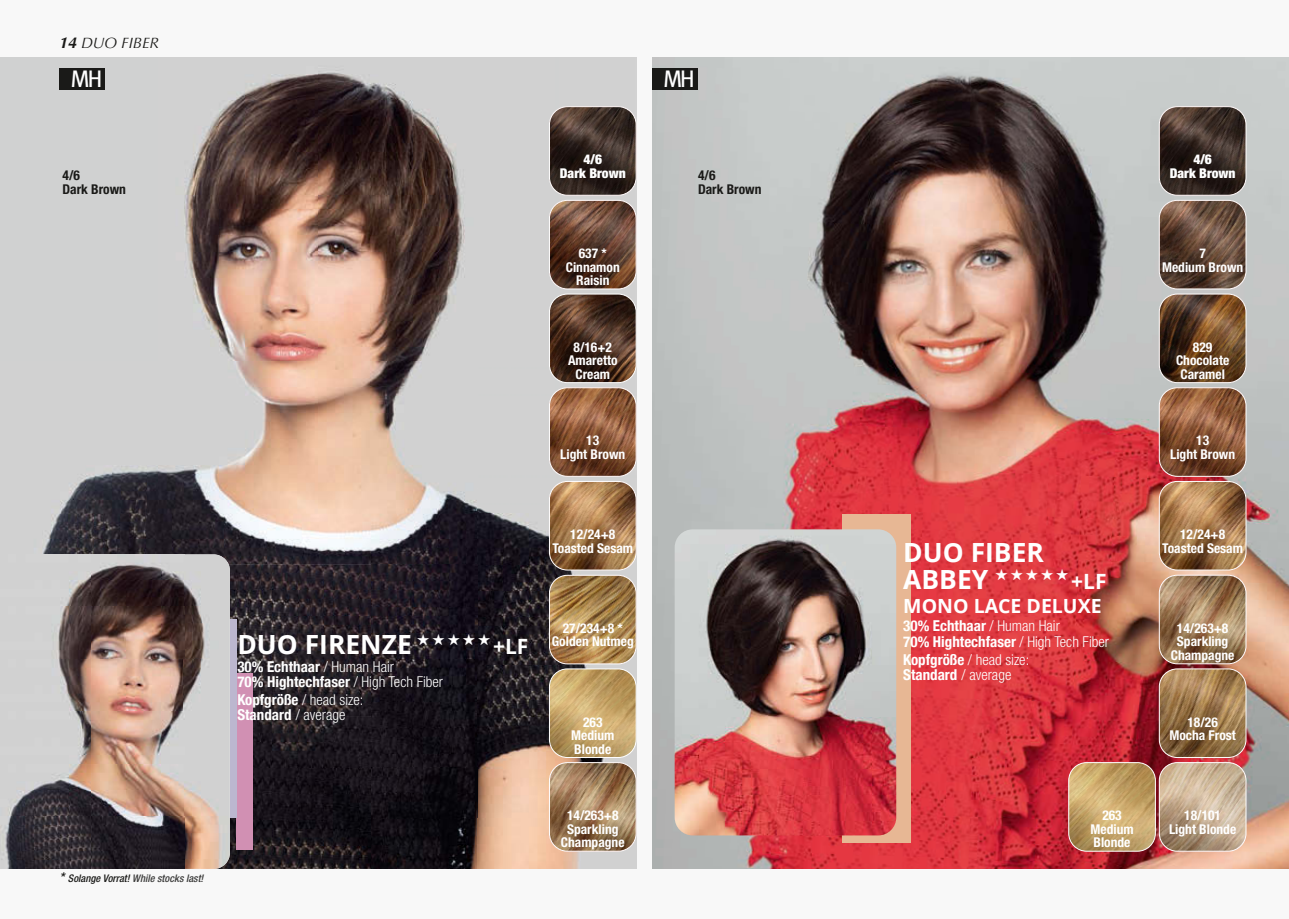
<style>
.page{position:relative;width:1289px;height:919px;background:#fff}
.page>*{position:absolute;margin:0;border:0;box-sizing:border-box;transform-origin:0 0}
.t1{font:700 26.4px/27px "Open Sans";color:#fff}
.t2{font:24px "Meta Plus Book Caps";color:#fff}
.t3{font:700 19.5px "Open Sans";color:#fff}
.t4{font:700 condensed 15px/15px "Helvetica Neue";color:#fff}
.t5{font:300 condensed 15px "Helvetica Neue LT Pro";color:#fff}
.t6{font:italic 15px "Optima";color:#1a1a18}
.t7{font:700 condensed 13.5px/13.5px "Helvetica Neue LT Pro";color:#fff;text-align:center}
.t8{font:700 condensed 13.5px/13.5px "Helvetica Neue LT Pro";color:#1a1a18}
.t9{font:900 condensed 13.5px/13.5px "Helvetica Neue LT Pro";color:#fff;text-align:center}
.t10{font:italic 500 condensed 10.5px "Helvetica Neue LTW1 G";color:#3b3b3a}
.s1{font-weight:700;font-size:15.75px}
.s2{font-size:13.65px;color:#1a1a18}
.s3{color:#1a1a18}
.s4{font-size:21px}
.s5{font-family:"Helvetica Neue LT Pro";font-weight:300}
.s6{font-family:"Helvetica Neue";font-weight:700}
</style>
<div class="page">
<div style="left:0;top:0;width:1288px;height:918px;background:#f8f8f8"></div>
<img style="left:0;top:57px;width:636px;height:456px">
<img style="left:0;top:513px;width:477px;height:51px">
<img style="left:477px;top:513px;width:159px;height:355px">
<img style="left:230px;top:564px;width:141px;height:152px">
<img style="left:371px;top:564px;width:106px;height:304px">
<img style="left:230px;top:716px;width:141px;height:152px">
<img style="left:0;top:868px;width:212px;height:1px">
<img style="left:652px;top:57px;width:636px;height:811px">
<img style="left:1159px;top:107px;width:86px;height:88px">
<div style="left:1158px;top:106px;width:88px;height:89px;border:1px solid #fff;border-radius:18px"></div>
<img style="left:1159px;top:200px;width:86px;height:89px">
<div style="left:1158px;top:200px;width:88px;height:89px;border:1px solid #fff;border-radius:18px"></div>
<img style="left:1159px;top:762px;width:86px;height:89px">
<div style="left:1158px;top:762px;width:88px;height:89px;border:1px solid #fff;border-radius:18px"></div>
<div style="left:60px;top:68px;width:45px;height:22px;background:#1a1a18"></div>
<div style="left:652px;top:68px;width:45px;height:22px;background:#1a1a18"></div>
<img style="left:1159px;top:575px;width:86px;height:88px">
<div style="left:1158px;top:575px;width:88px;height:89px;border:1px solid #fff;border-radius:18px"></div>
<img style="left:1068px;top:762px;width:87px;height:89px">
<div style="left:1068px;top:762px;width:87px;height:89px;border:1px solid #fff;border-radius:18px"></div>
<img style="left:1159px;top:669px;width:86px;height:88px">
<div style="left:1158px;top:668px;width:88px;height:89px;border:1px solid #fff;border-radius:18px"></div>
<div style="left:236px;top:673px;width:17px;height:177px;background:#d190b3"></div>
<div style="left:228px;top:619px;width:8px;height:198px;background:#bcb7cf"></div>
<div style="left:842px;top:514px;width:68px;height:328px;background:#e7b794"></div>
<img style="left:674px;top:529px;width:222px;height:306px">
<img style="left:549px;top:107px;width:87px;height:88px">
<div style="left:549px;top:106px;width:87px;height:89px;border:1px solid #fff;border-radius:18px"></div>
<img style="left:549px;top:200px;width:87px;height:89px">
<div style="left:549px;top:200px;width:87px;height:89px;border:1px solid #fff;border-radius:18px"></div>
<img style="left:549px;top:294px;width:87px;height:88px">
<div style="left:549px;top:294px;width:87px;height:89px;border:1px solid #fff;border-radius:18px"></div>
<img style="left:549px;top:481px;width:87px;height:89px">
<div style="left:549px;top:481px;width:87px;height:89px;border:1px solid #fff;border-radius:18px"></div>
<img style="left:549px;top:669px;width:87px;height:88px">
<div style="left:549px;top:668px;width:87px;height:89px;border:1px solid #fff;border-radius:18px"></div>
<img style="left:549px;top:388px;width:87px;height:88px">
<div style="left:549px;top:387px;width:87px;height:89px;border:1px solid #fff;border-radius:18px"></div>
<img style="left:549px;top:575px;width:87px;height:88px">
<div style="left:549px;top:575px;width:87px;height:89px;border:1px solid #fff;border-radius:18px"></div>
<img style="left:549px;top:762px;width:87px;height:89px">
<div style="left:549px;top:762px;width:87px;height:89px;border:1px solid #fff;border-radius:18px"></div>
<img style="left:1159px;top:294px;width:86px;height:88px">
<div style="left:1158px;top:294px;width:88px;height:89px;border:1px solid #fff;border-radius:18px"></div>
<img style="left:1159px;top:388px;width:86px;height:88px">
<div style="left:1158px;top:387px;width:88px;height:89px;border:1px solid #fff;border-radius:18px"></div>
<img style="left:1159px;top:481px;width:86px;height:89px">
<div style="left:1158px;top:481px;width:88px;height:89px;border:1px solid #fff;border-radius:18px"></div>
<img style="left:0;top:554px;width:184px;height:314px">
<img style="left:184px;top:554px;width:46px;height:105px">
<img style="left:184px;top:659px;width:44px;height:105px">
<img style="left:184px;top:764px;width:46px;height:104px">
<img style="left:228px;top:619px;width:2px;height:198px">
<p class="t6" style="left:60px;top:34px;width:101px"><span class="s1">14</span> DUO FIBER</p>
<h2 class="t2" style="left:71px;top:65px;width:33px">MH</h2>
<h2 class="t2" style="left:663px;top:65px;width:33px">MH</h2>
<p class="t9" style="left:560px;top:153px;width:67px">4/6<br>Dark Brown</p>
<p class="t8" style="left:63px;top:169px;width:65px">4/6<br>Dark Brown</p>
<p class="t8" style="left:698px;top:169px;width:65px">4/6<br>Dark Brown</p>
<p class="t7" style="left:566px;top:246px;width:55px">637 *<br>Cinnamon<br>Raisin</p>
<p class="t7" style="left:568px;top:340px;width:51px">8/16+2<br>Amaretto<br>Cream</p>
<p class="t7" style="left:560px;top:434px;width:66px">13<br>Light Brown</p>
<p class="t10" style="left:60px;top:871px;width:145px"><span class="s2">*</span> <span class="s3">Solange Vorrat!</span> While stocks last!</p>
<p class="t7" style="left:552px;top:527px;width:82px">12/24+8<br>Toasted Sesam</p>
<h1 class="t1" style="left:237px;top:630px;width:292px">DUO FIRENZE ★★★★★ <span class="s4">+LF</span></h1>
<p class="t4" style="left:237px;top:657px;width:207px">30% Echthaar <span class="s5">/ Human Hair<br></span>70% Hightechfaser <span class="s5">/ High Tech Fiber</span></p>
<p class="t5" style="left:237px;top:690px;width:127px"><span class="s6">Kopfgröße</span> / head size:</p>
<p class="t4" style="left:237px;top:705px;width:110px">Standard <span class="s5">/ average</span></p>
<p class="t7" style="left:552px;top:621px;width:83px">27/234+8 *<br>Golden Nutmeg</p>
<p class="t7" style="left:571px;top:715px;width:45px">263<br>Medium<br>Blonde</p>
<p class="t7" style="left:561px;top:808px;width:65px">14/263+8<br>Sparkling<br>Champagne</p>
<h1 class="t1" style="left:903px;top:538px;width:205px">DUO FIBER<br>ABBEY ★★★★★ <span class="s4">+LF</span></h1>
<h3 class="t3" style="left:903px;top:592px;width:200px">MONO LACE DELUXE</h3>
<p class="t4" style="left:903px;top:617px;width:207px">30% Echthaar <span class="s5">/ Human Hair<br></span>70% Hightechfaser <span class="s5">/ High Tech Fiber</span></p>
<p class="t5" style="left:903px;top:650px;width:127px"><span class="s6">Kopfgröße</span> / head size:</p>
<p class="t4" style="left:903px;top:665px;width:110px">Standard <span class="s5">/ average</span></p>
<p class="t7" style="left:1090px;top:808px;width:45px">263<br>Medium<br>Blonde</p>
<p class="t9" style="left:1169px;top:153px;width:67px">4/6<br>Dark Brown</p>
<p class="t7" style="left:1161px;top:246px;width:83px">7<br>Medium Brown</p>
<p class="t7" style="left:1175px;top:340px;width:55px">829<br>Chocolate<br>Caramel</p>
<p class="t7" style="left:1170px;top:434px;width:66px">13<br>Light Brown</p>
<p class="t7" style="left:1162px;top:527px;width:82px">12/24+8<br>Toasted Sesam</p>
<p class="t7" style="left:1170px;top:621px;width:65px">14/263+8<br>Sparkling<br>Champagne</p>
<p class="t7" style="left:1169px;top:715px;width:68px">18/26<br>Mocha Frost</p>
<p class="t7" style="left:1168px;top:808px;width:69px">18/101<br>Light Blonde</p>
</div>
